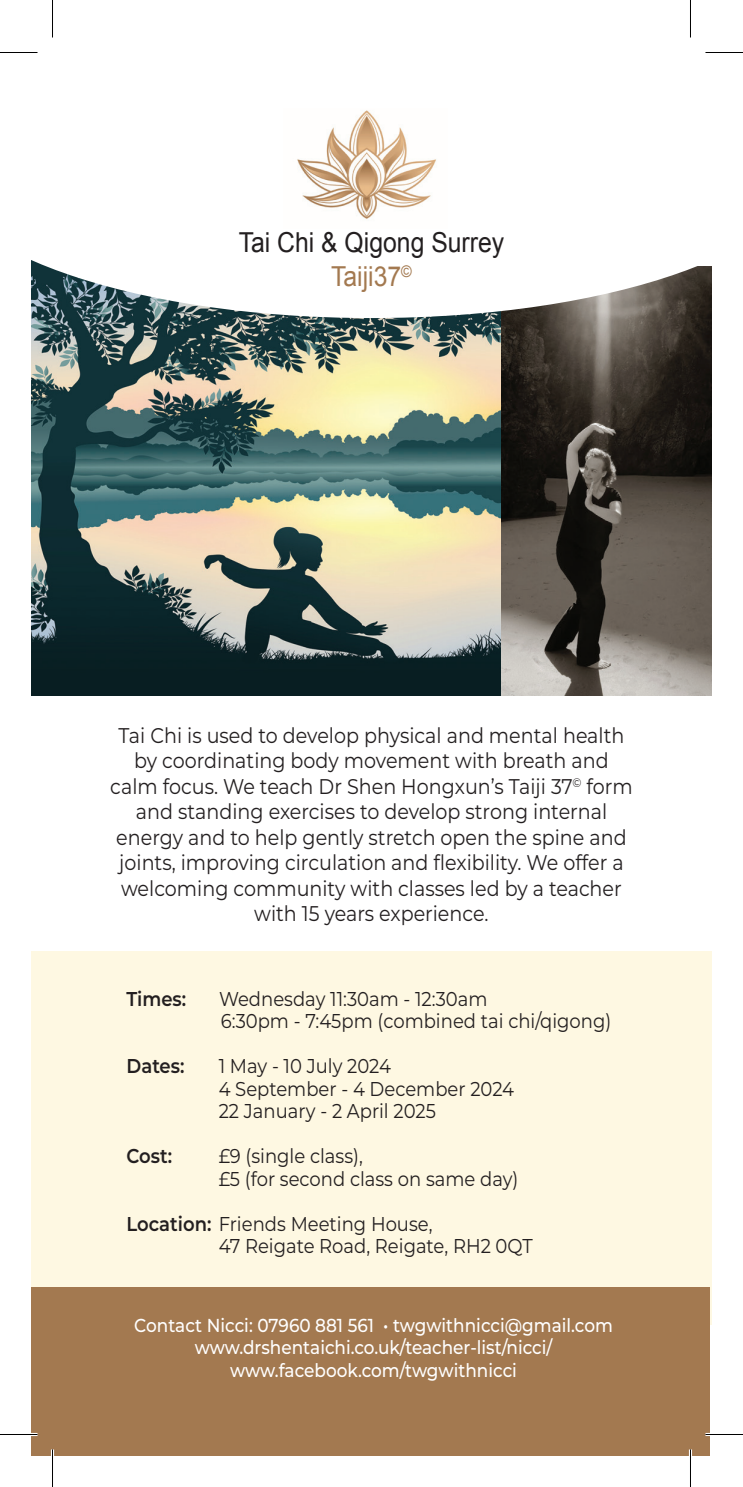
<style>
.page{position:relative;width:743px;height:1487px;background:#fff}
.page>*{position:absolute;margin:0;border:0;box-sizing:border-box;transform-origin:0 0}
.t1{font:27.5px/34.5px "Arial";color:#231f20;text-align:center;scale:.9 1}
.t2{font:21.25px/25.5px "Montserrat";color:#231f20;text-align:center;scale:.9 1}
.t3{font:20px/22.5px "Montserrat";color:#231f20;scale:.9 1}
.t4{font:600 20px "Montserrat";color:#231f20;scale:.9 1}
.t5{font:500 18.75px/22.5px "Montserrat";color:#fff;text-align:center;scale:.9 1}
.s1{color:#a37950}
.s2{font-weight:600}
</style>
<div class="page">
<div style="left:31px;top:951px;width:681px;height:374px;background:#fef8e2"></div>
<img style="left:501px;top:318px;width:211px;height:377px">
<img style="left:31px;top:318px;width:470px;height:377px">
<svg style="left:31px;top:260px;width:681px;height:58px"></svg>
<img style="left:297px;top:110px;width:139px;height:109px">
<div style="left:31px;top:1287px;width:678px;height:169px;background:#a37950"></div>
<hr style="left:0;top:1433px;width:38px;height:3px;background:#fff">
<hr style="left:705px;top:1433px;width:38px;height:3px;background:#fff">
<hr style="left:51px;top:1449px;width:3px;height:38px;background:#fff">
<hr style="left:689px;top:1449px;width:3px;height:38px;background:#fff">
<hr style="left:0;top:52px;width:38px;height:1px;background:#000">
<hr style="left:705px;top:52px;width:38px;height:1px;background:#000">
<hr style="left:0;top:1434px;width:38px;height:1px;background:#000">
<hr style="left:705px;top:1434px;width:38px;height:1px;background:#000">
<hr style="left:52px;top:0;width:1px;height:38px;background:#000">
<hr style="left:52px;top:1449px;width:1px;height:38px;background:#000">
<hr style="left:690px;top:0;width:1px;height:38px;background:#000">
<hr style="left:690px;top:1449px;width:1px;height:38px;background:#000">
<p class="t1" style="left:239px;top:225px;width:296px">Tai Chi &amp; Qigong Surrey<br><span class="s1">Taiji37</span><sup>©</sup></p>
<p class="t2" style="left:110px;top:722px;width:582px">Tai Chi is used to develop physical and mental health by coordinating body movement with breath and calm focus. We teach Dr Shen Hongxun’s Taiji 37<sup>©</sup> form and standing exercises to develop strong internal energy and to help gently stretch open the spine and joints, improving circulation and flexibility. We offer a welcoming community with classes led by a teacher with 15 years experience.</p>
<p class="t4" style="left:127px;top:984px;width:68px">Times:</p>
<p class="t3" style="left:219px;top:987px;width:437px">Wednesday 11:30am - 12:30am<br>6:30pm - 7:45pm (combined tai chi/qigong)</p>
<p class="t4" style="left:127px;top:1052px;width:66px">Dates:</p>
<p class="t3" style="left:219px;top:1054px;width:330px">1 May - 10 July 2024<br>4 September - 4 December 2024<br>22 January - 2 April 2025</p>
<p class="t4" style="left:127px;top:1142px;width:52px">Cost:</p>
<p class="t3" style="left:219px;top:1144px;width:335px">£9 (single class),<br>£5 (for second class on same day)</p>
<p class="t3" style="left:219px;top:1212px;width:350px;text-indent:-92px"><span class="s2">Location:</span> Friends Meeting House,<br>47 Reigate Road, Reigate, RH2 0QT</p>
<p class="t5" style="left:134px;top:1313px;width:533px">Contact Nicci: 07960 881 561 • twgwithnicci@gmail.com www.drshentaichi.co.uk/teacher-list/nicci/ www.facebook.com/twgwithnicci</p>
</div>
